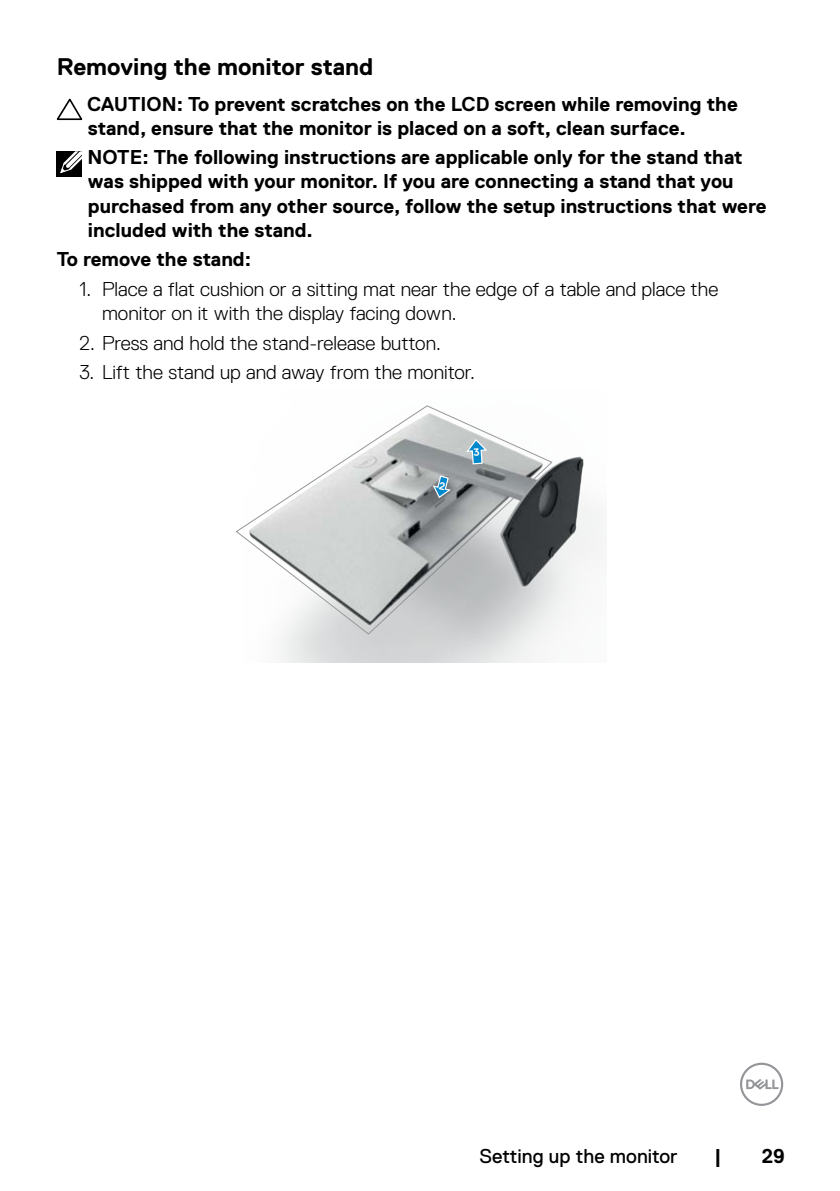
<style>
.page{position:relative;width:840px;height:1191px;background:#fff}
.page>*{position:absolute;margin:0;border:0;box-sizing:border-box;transform-origin:0 0}
.Head2{font:700 24px "Dell Replica";color:#000}
.Caution_Warning{font:700 20px/24px "Dell Replica";color:#000}
.t1{font:300 20px/24px "Dell Replica";color:#000}
.t2{font:20px "Dell Replica";color:#000}
.Paragraph{font:700 20px "Dell Replica";color:#000}
</style>
<div class="page">
<svg style="left:740px;top:1062px;width:42px;height:44px"></svg>
<svg style="left:57px;top:99px;width:25px;height:22px"></svg>
<div style="left:57px;top:151px;width:25px;height:26px;background:#000"></div>
<svg style="left:60px;top:151px;width:22px;height:23px"></svg>
<img style="left:242px;top:405px;width:361px;height:257px">
<svg style="left:431px;top:475px;width:21px;height:24px"></svg>
<svg style="left:465px;top:438px;width:23px;height:27px"></svg>
<p class="Head2" style="left:57px;top:54px;width:318px">Removing the monitor stand</p>
<p class="Caution_Warning" style="left:87px;top:92px;width:651px">CAUTION: To prevent scratches on the LCD screen while removing the stand, ensure that the monitor is placed on a soft, clean surface.</p>
<p class="Caution_Warning" style="left:87px;top:146px;width:680px">NOTE: The following instructions are applicable only for the stand that was shipped with your monitor. If you are connecting a stand that you purchased from any other source, follow the setup instructions that were included with the stand.</p>
<p class="Paragraph" style="left:57px;top:248px;width:196px">To remove the stand:</p>
<p class="t1" style="left:102px;top:277px;width:617px;text-indent:-23px">1. Place a flat cushion or a sitting mat near the edge of a table and place the monitor on it with the display facing down.</p>
<p class="t1" style="left:79px;top:331px;width:363px">2. Press and hold the stand-release button.</p>
<p class="t1" style="left:79px;top:360px;width:397px">3. Lift the stand up and away from the monitor.</p>
<p class="t2" style="left:479px;top:1144px;width:199px">Setting up the monitor</p>
<p class="Caution_Warning" style="left:713px;top:1143px;width:9px">|</p>
<p class="Caution_Warning" style="left:761px;top:1143px;width:25px">29</p>
</div>
